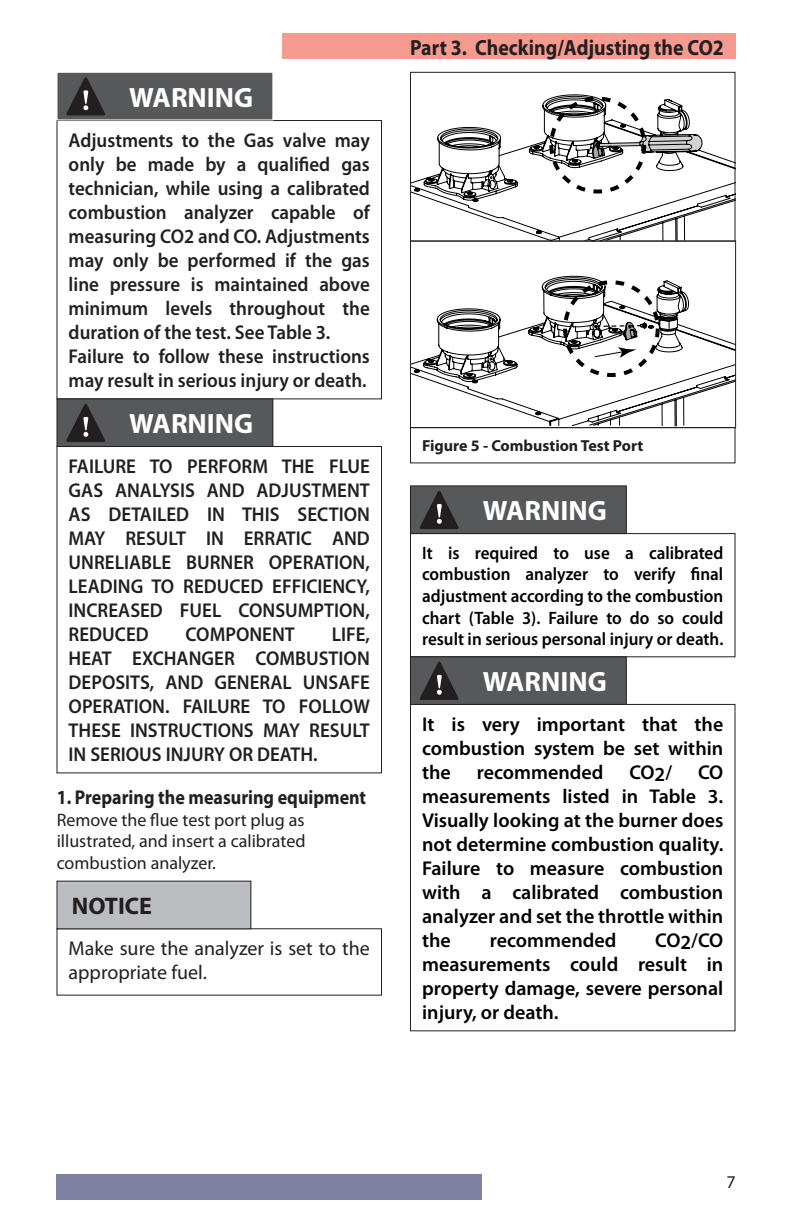
<style>
.page{position:relative;width:792px;height:1225px;background:#fff}
.page>*{position:absolute;margin:0;border:0;box-sizing:border-box;transform-origin:0 0}
.t1{font:700 28px "Myriad Pro";color:#fff}
.t2{font:700 24px "Myriad Pro";color:#231f20}
.t3{font:700 22px "Myriad Pro";color:#231f20;scale:.9 1}
.t4{font:600 20px/24px "Myriad Pro";color:#231f20;text-align:justify;scale:.95 1}
.t5{font:600 20px/24px "Myriad Pro";color:#000;text-align:justify}
.t6{font:20px/24px "Myriad Pro";color:#231f20}
.t7{font:700 20px "Myriad Pro";color:#231f20;scale:.9 1}
.t8{font:600 18px/21.6px "Myriad Pro";color:#000;text-align:justify;scale:.95 1}
.t9{font:18px/21.6px "Myriad Pro";color:#231f20;text-align:justify}
.t10{font:700 16px "Myriad Pro";color:#231f20}
</style>
<div class="page">
<div style="left:57px;top:1174px;width:425px;height:25px;background:#7e82a0"></div>
<div style="left:282px;top:34px;width:453px;height:25px;background:#f59a8e"></div>
<div style="left:410px;top:704px;width:325px;height:327px;border:1px solid #231f20"></div>
<div style="left:410px;top:533px;width:325px;height:124px;border:1px solid #231f20"></div>
<div style="left:57px;top:120px;width:325px;height:279px;border:1px solid #231f20"></div>
<div style="left:57px;top:446px;width:325px;height:327px;border:1px solid #231f20"></div>
<div style="left:57px;top:72px;width:216px;height:48px;background:#57585a"></div>
<div style="left:57px;top:72px;width:216px;height:48px;border:1px solid #fff"></div>
<svg style="left:63px;top:72px;width:45px;height:44px"></svg>
<div style="left:57px;top:399px;width:216px;height:47px;background:#57585a"></div>
<div style="left:57px;top:398px;width:216px;height:49px;border:1px solid #231f20"></div>
<svg style="left:63px;top:399px;width:45px;height:43px"></svg>
<div style="left:410px;top:486px;width:216px;height:47px;background:#57585a"></div>
<div style="left:410px;top:485px;width:217px;height:49px;border:1px solid #231f20"></div>
<svg style="left:417px;top:486px;width:44px;height:43px"></svg>
<div style="left:410px;top:657px;width:216px;height:47px;background:#57585a"></div>
<div style="left:410px;top:656px;width:217px;height:48px;border:1px solid #231f20"></div>
<svg style="left:417px;top:657px;width:44px;height:43px"></svg>
<div style="left:57px;top:881px;width:194px;height:47px;background:#bcbdc0"></div>
<div style="left:57px;top:881px;width:194px;height:48px;border:1px solid #231f20"></div>
<svg style="left:412px;top:94px;width:321px;height:145px"></svg>
<div style="left:549px;top:97px;width:97px;height:96px;border:4px dashed #000001;border-radius:50%"></div>
<div style="left:410px;top:72px;width:325px;height:169px;border:1px solid #231f20"></div>
<svg style="left:412px;top:276px;width:322px;height:150px"></svg>
<svg style="left:596px;top:322px;width:51px;height:18px"></svg>
<div style="left:563px;top:280px;width:97px;height:97px;border:4px dashed #000001;border-radius:50%"></div>
<svg style="left:594px;top:347px;width:42px;height:11px"></svg>
<div style="left:410px;top:241px;width:326px;height:187px;border:1px solid #231f20"></div>
<h1 class="t1" style="left:129px;top:86px;width:126px">WARNING</h1>
<p class="t4" style="left:69px;top:130px;width:319px;text-align:left">Adjustments to the Gas valve may only be made by a qualified gas technician, while using a calibrated combustion analyzer capable of measuring CO2 and CO. Adjustments may only be performed if the gas line pressure is maintained above minimum levels throughout the duration of the test. See Table 3.<br>Failure to follow these instructions may result in serious injury or death.</p>
<h1 class="t1" style="left:129px;top:413px;width:126px">WARNING</h1>
<p class="t4" style="left:69px;top:456px;width:319px">FAILURE TO PERFORM THE FLUE GAS ANALYSIS AND ADJUSTMENT AS DETAILED IN THIS SECTION MAY RESULT IN ERRATIC AND UNRELIABLE BURNER OPERATION, LEADING TO REDUCED EFFICIENCY, INCREASED FUEL CONSUMPTION, REDUCED</p>
<p class="t4" style="left:186px;top:624px;width:116px">COMPONENT</p>
<p class="t4" style="left:69px;top:624px;width:319px;text-indent:263px">LIFE, HEAT EXCHANGER COMBUSTION DEPOSITS, AND GENERAL UNSAFE OPERATION. FAILURE TO FOLLOW THESE INSTRUCTIONS MAY RESULT IN SERIOUS INJURY OR DEATH.</p>
<p class="t7" style="left:57px;top:789px;width:345px">1. Preparing the measuring equipment</p>
<p class="t9" style="left:57px;top:810px;width:250px">Remove the flue test port plug as illustrated, and insert a calibrated combustion analyzer.</p>
<p class="t2" style="left:72px;top:896px;width:82px">NOTICE</p>
<p class="t6" style="left:69px;top:938px;width:303px">Make sure the analyzer is set to the appropriate fuel.</p>
<p class="t3" style="left:410px;top:39px;width:350px">Part 3. Checking/Adjusting the CO2</p>
<p class="t10" style="left:422px;top:439px;width:223px">Figure 5 - Combustion Test Port</p>
<h1 class="t1" style="left:483px;top:500px;width:126px">WARNING</h1>
<p class="t8" style="left:422px;top:543px;width:319px">It is required to use a calibrated combustion analyzer to verify final adjustment according to the combustion chart (Table 3). Failure to do so could result in serious personal injury or death.</p>
<h1 class="t1" style="left:483px;top:670px;width:126px">WARNING</h1>
<p class="t5" style="left:422px;top:714px;width:303px">It is very important that the combustion system be set within the</p>
<p class="t5" style="left:477px;top:762px;width:128px">recommended</p>
<p class="t5" style="left:629px;top:762px;width:44px">CO2/</p>
<p class="t5" style="left:422px;top:762px;width:303px;text-indent:276px">CO measurements listed in Table 3.<br>Visually looking at the burner does not determine combustion quality.<br>Failure to measure combustion with a calibrated combustion analyzer and set the throttle within the</p>
<p class="t5" style="left:490px;top:930px;width:128px">recommended</p>
<p class="t5" style="left:422px;top:930px;width:303px;text-indent:233px">CO2/CO measurements could result in property damage, severe personal injury, or death.</p>
<p class="t9" style="left:727px;top:1172px;width:11px">7</p>
</div>
